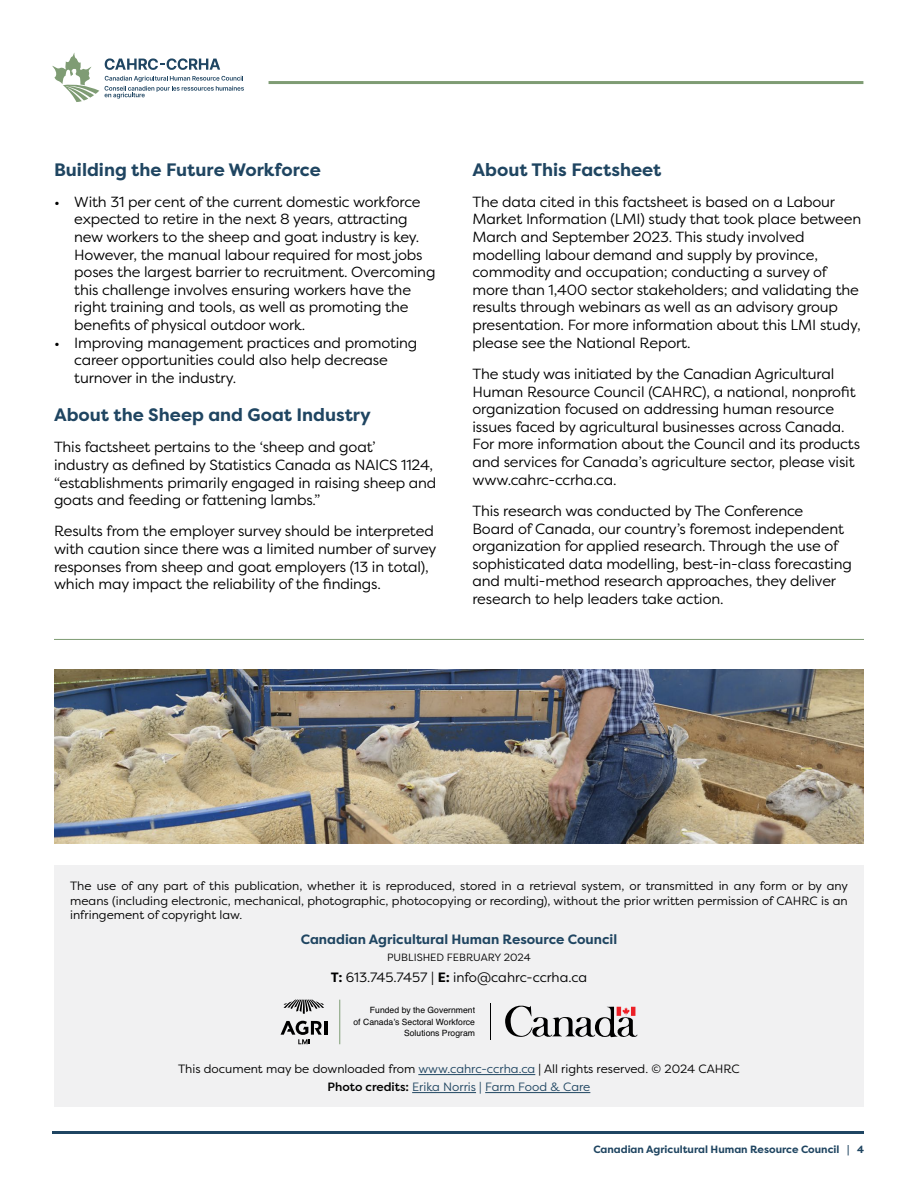
<style>
.page{position:relative;width:918px;height:1188px;background:#fff}
.page>*{position:absolute;margin:0;border:0;box-sizing:border-box;transform-origin:0 0}
.t1{font:700 18px "Filson Pro";color:#1f4561}
.t2{font:14.7px/17.7px "Filson Pro";letter-spacing:-.01em;color:#000}
.t3{font:700 13.5px "Filson Pro";color:#1f4561}
.t4{font:13.5px "Filson Pro";color:#000}
.t5{font:12px/14.4px "Filson Pro";color:#000;text-align:justify}
.t6{font:700 10.5px "Filson Pro";color:#1f4561}
.t7{font:10.5px "Filson Pro";color:#000}
.t8{font:8.7px/11.9px "Helvetica";color:#000;text-align:right}
.s1{font-weight:700}
.s2{color:#1f4561}
.s3{font-weight:500}
</style>
<div class="page">
<svg style="left:105px;top:76px;width:139px;height:23px"></svg>
<svg style="left:105px;top:58px;width:115px;height:12px"></svg>
<svg style="left:52px;top:53px;width:47px;height:49px"></svg>
<hr style="left:269px;top:81px;width:594px;height:3px;background:#7f9c74">
<hr style="left:52px;top:1131px;width:811px;height:3px;background:#1f4562">
<div style="left:54px;top:865px;width:810px;height:242px;background:#f1f1f2"></div>
<hr style="left:418px;top:1074px;width:117px;height:1px;background:#1f4561">
<hr style="left:412px;top:1092px;width:64px;height:1px;background:#1f4561">
<hr style="left:485px;top:1092px;width:105px;height:1px;background:#1f4561">
<hr style="left:54px;top:639px;width:810px;height:1px;background:#7d9b73">
<img style="left:54px;top:670px;width:810px;height:174px">
<hr style="left:324px;top:1021px;width:3px;height:14px;background:#000">
<svg style="left:281px;top:1021px;width:41px;height:23px"></svg>
<svg style="left:284px;top:1000px;width:40px;height:14px"></svg>
<hr style="left:490px;top:1003px;width:1px;height:36px;background:#000">
<svg style="left:505px;top:1005px;width:132px;height:33px"></svg>
<hr style="left:339px;top:1000px;width:1px;height:44px;background:#7f9c74">
<p class="t1" style="left:54px;top:158px;width:268px">Building the Future Workforce</p>
<p class="t2" style="left:74px;top:192px;width:363px;text-indent:-20px">• With 31 per cent of the current domestic workforce expected to retire in the next 8 years, attracting new workers to the sheep and goat industry is key.<br>However, the manual labour required for most jobs poses the largest barrier to recruitment. Overcoming this challenge involves ensuring workers have the right training and tools, as well as promoting the benefits of physical outdoor work.</p>
<p class="t2" style="left:74px;top:333px;width:345px;text-indent:-20px">• Improving management practices and promoting career opportunities could also help decrease turnover in the industry.</p>
<p class="t1" style="left:54px;top:404px;width:318px">About the Sheep and Goat Industry</p>
<p class="t2" style="left:54px;top:438px;width:384px">This factsheet pertains to the ‘sheep and goat’<br>industry as defined by Statistics Canada as NAICS 1124, “establishments primarily engaged in raising sheep and goats and feeding or fattening lambs.”</p>
<p class="t2" style="left:54px;top:522px;width:384px">Results from the employer survey should be interpreted with caution since there was a limited number of survey responses from sheep and goat employers (13 in total), which may impact the reliability of the findings.</p>
<p class="t1" style="left:472px;top:158px;width:191px">About This Factsheet</p>
<p class="t2" style="left:472px;top:192px;width:390px">The data cited in this factsheet is based on a Labour Market Information (LMI) study that took place between March and September 2023. This study involved modelling labour demand and supply by province, commodity and occupation; conducting a survey of more than 1,400 sector stakeholders; and validating the results through webinars as well as an advisory group presentation. For more information about this LMI study, please see the National Report.</p>
<p class="t2" style="left:472px;top:365px;width:389px">The study was initiated by the Canadian Agricultural Human Resource Council (CAHRC), a national, nonprofit organization focused on addressing human resource issues faced by agricultural businesses across Canada.<br>For more information about the Council and its products and services for Canada’s agriculture sector, please visit www.cahrc-ccrha.ca.</p>
<p class="t2" style="left:472px;top:501px;width:381px">This research was conducted by The Conference<br>Board of Canada, our country’s foremost independent organization for applied research. Through the use of sophisticated data modelling, best-in-class forecasting and multi-method research approaches, they deliver research to help leaders take action.</p>
<p class="t5" style="left:70px;top:879px;width:779px">The use of any part of this publication, whether it is reproduced, stored in a retrieval system, or transmitted in any form or by any means (including electronic, mechanical, photographic, photocopying or recording), without the prior written permission of CAHRC is an infringement of copyright law.</p>
<p class="t3" style="left:301px;top:931px;width:318px">Canadian Agricultural Human Resource Council</p>
<p class="t7" style="left:387px;top:950px;width:145px">PUBLISHED FEBRUARY 2024</p>
<p class="t4" style="left:331px;top:968px;width:258px"><span class="s1">T:</span> 613.745.7457 | <span class="s1">E:</span> info@cahrc-ccrha.ca</p>
<p class="t8" style="left:354px;top:1004px;width:123px">Funded by the Government<br>of Canada’s Sectoral Workforce<br>Solutions Program</p>
<p class="t5" style="left:178px;top:1060px;width:563px;line-height:18px;text-align:center">This document may be downloaded from <span class="s2">www.cahrc-ccrha.ca</span> | All rights reserved. © 2024 CAHRC<br><span class="s3">Photo credits:</span> <span class="s2">Erika Norris | Farm Food &amp; Care</span></p>
<p class="t6" style="left:593px;top:1142px;width:272px">Canadian Agricultural Human Resource Council | 4</p>
</div>
